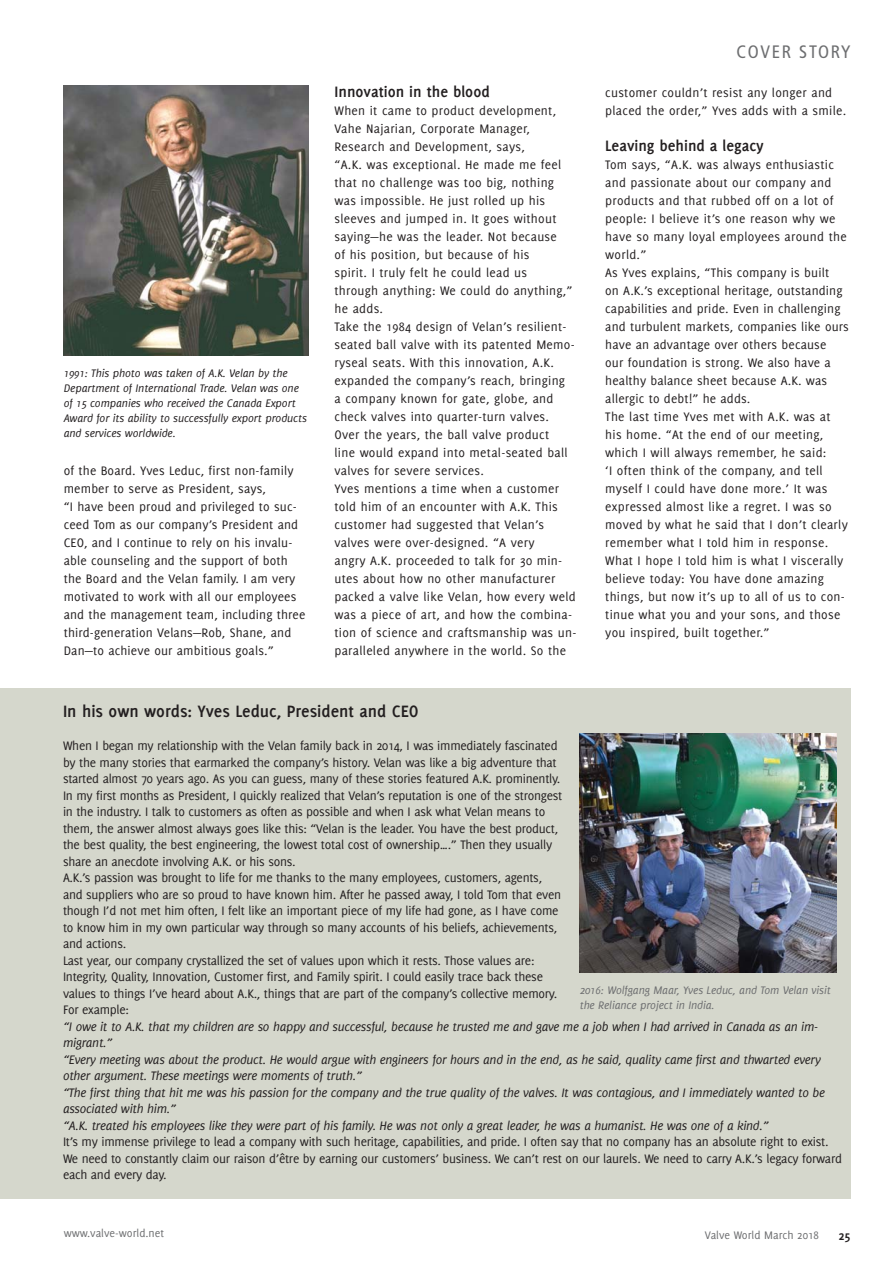
<style>
.page{position:relative;width:893px;height:1263px;background:#fff}
.page>*{position:absolute;margin:0;border:0;box-sizing:border-box;transform-origin:0 0}
.t1{font:700 18px "Delicious";color:#231f20}
.t2{font:condensed 18px "Frutiger";letter-spacing:.1em;color:#6d6e70}
.t3{font:700 16.5px "Delicious";color:#231f20}
.t4{font:13.5px/18px "Delicious";letter-spacing:.01em;color:#231f20}
.t5{font:13.5px/16.5px "Delicious";letter-spacing:-.02em;color:#231f20}
.t6{font:italic 13.5px/16.5px "Delicious";letter-spacing:-.02em;color:#231f20}
.t7{font:700 13.5px "Delicious";color:#231f20}
.t8{font:italic 12px/15px "Delicious";letter-spacing:-.01em;color:#231f20}
.t9{font:italic 12px/15px "Delicious";letter-spacing:-.01em;color:#6d6e70}
.t10{font:12px "Delicious";color:#6d6e70}
</style>
<div class="page">
<img style="left:64px;top:85px;width:245px;height:271px">
<div style="left:0;top:688px;width:850px;height:511px;background:#d5d7cc"></div>
<img style="left:580px;top:733px;width:256px;height:240px">
<p class="t8" style="left:64px;top:367px;width:245px">1991: This photo was taken of A.K. Velan by the Department of International Trade. Velan was one of 15 companies who received the Canada Export Award for its ability to successfully export products and services worldwide.</p>
<p class="t4" style="left:64px;top:462px;width:243px">of the Board. Yves Leduc, first non-family member to serve as President, says,<br>“I have been proud and privileged to suc&shy;ceed Tom as our company’s President and CEO, and I continue to rely on his invalu&shy;able counseling and the support of both the Board and the Velan family. I am very motivated to work with all our employees and the management team, including three third-generation Velans—Rob, Shane, and Dan—to achieve our ambitious goals.”</p>
<p class="t3" style="left:334px;top:85px;width:157px">Innovation in the blood</p>
<p class="t4" style="left:334px;top:102px;width:243px">When it came to product development, Vahe Najarian, Corporate Manager, Research and Development, says,<br>“A.K. was exceptional. He made me feel that no challenge was too big, nothing was impossible. He just rolled up his sleeves and jumped in. It goes without saying—he was the leader. Not because<br>of his position, but because of his<br>spirit. I truly felt he could lead us<br>through anything: We could do anything,” he adds.<br>Take the 1984 design of Velan’s resilient&shy;seated ball valve with its patented Memo&shy;ryseal seats. With this innovation, A.K. expanded the company’s reach, bringing<br>a company known for gate, globe, and check valves into quarter-turn valves.<br>Over the years, the ball valve product<br>line would expand into metal-seated ball valves for severe services.<br>Yves mentions a time when a customer told him of an encounter with A.K. This customer had suggested that Velan’s valves were over-designed. “A very<br>angry A.K. proceeded to talk for 30 min&shy;utes about how no other manufacturer packed a valve like Velan, how every weld was a piece of art, and how the combina&shy;tion of science and craftsmanship was un&shy;paralleled anywhere in the world. So the</p>
<h1 class="t2" style="left:736px;top:44px;width:116px">COVER STORY</h1>
<p class="t4" style="left:605px;top:84px;width:243px">customer couldn’t resist any longer and placed the order,” Yves adds with a smile.</p>
<p class="t3" style="left:605px;top:139px;width:160px">Leaving behind a legacy</p>
<p class="t4" style="left:605px;top:156px;width:245px">Tom says, “A.K. was always enthusiastic and passionate about our company and products and that rubbed off on a lot of people: I believe it’s one reason why we have so many loyal employees around the world.”<br>As Yves explains, “This company is built<br>on A.K.’s exceptional heritage, outstanding capabilities and pride. Even in challenging and turbulent markets, companies like ours have an advantage over others because<br>our foundation is strong. We also have a healthy balance sheet because A.K. was allergic to debt!” he adds.<br>The last time Yves met with A.K. was at his home. “At the end of our meeting, which I will always remember, he said:<br>‘I often think of the company, and tell myself I could have done more.’ It was expressed almost like a regret. I was so moved by what he said that I don’t clearly remember what I told him in response.<br>What I hope I told him is what I viscerally believe today: You have done amazing things, but now it’s up to all of us to con&shy;tinue what you and your sons, and those you inspired, built together.”</p>
<h1 class="t1" style="left:63px;top:704px;width:357px">In his own words: Yves Leduc, President and CEO</h1>
<p class="t5" style="left:63px;top:739px;width:501px">When I began my relationship with the Velan family back in 2014, I was immediately fascinated by the many stories that earmarked the company’s history. Velan was like a big adventure that started almost 70 years ago. As you can guess, many of these stories featured A.K. prominently.<br>In my first months as President, I quickly realized that Velan’s reputation is one of the strongest in the industry. I talk to customers as often as possible and when I ask what Velan means to them, the answer almost always goes like this: “Velan is the leader. You have the best product, the best quality, the best engineering, the lowest total cost of ownership….” Then they usually share an anecdote involving A.K. or his sons.<br>A.K.’s passion was brought to life for me thanks to the many employees, customers, agents, and suppliers who are so proud to have known him. After he passed away, I told Tom that even though I’d not met him often, I felt like an important piece of my life had gone, as I have come to know him in my own particular way through so many accounts of his beliefs, achievements, and actions.<br>Last year, our company crystallized the set of values upon which it rests. Those values are:<br>Integrity, Quality, Innovation, Customer first, and Family spirit. I could easily trace back these values to things I’ve heard about A.K., things that are part of the company’s collective memory.<br>For example:</p>
<p class="t6" style="left:63px;top:1019px;width:763px">“I owe it to A.K. that my children are so happy and successful, because he trusted me and gave me a job when I had arrived in Canada as an im&shy;migrant.”<br>“Every meeting was about the product. He would argue with engineers for hours and in the end, as he said, quality came first and thwarted every other argument. These meetings were moments of truth.”<br>“The first thing that hit me was his passion for the company and the true quality of the valves. It was contagious, and I immediately wanted to be associated with him.”<br>“A.K. treated his employees like they were part of his family. He was not only a great leader, he was a humanist. He was one of a kind.”</p>
<p class="t5" style="left:63px;top:1135px;width:780px">It’s my immense privilege to lead a company with such heritage, capabilities, and pride. I often say that no company has an absolute right to exist.<br>We need to constantly claim our raison d’être by earning our customers’ business. We can’t rest on our laurels. We need to carry A.K.’s legacy forward each and every day.</p>
<p class="t9" style="left:580px;top:983px;width:253px">2016: Wolfgang Maar, Yves Leduc, and Tom Velan visit the Reliance project in India.</p>
<p class="t10" style="left:64px;top:1228px;width:102px">www.valve-world.net</p>
<p class="t10" style="left:705px;top:1231px;width:115px">Valve World March 2018</p>
<p class="t7" style="left:838px;top:1230px;width:14px">25</p>
</div>
